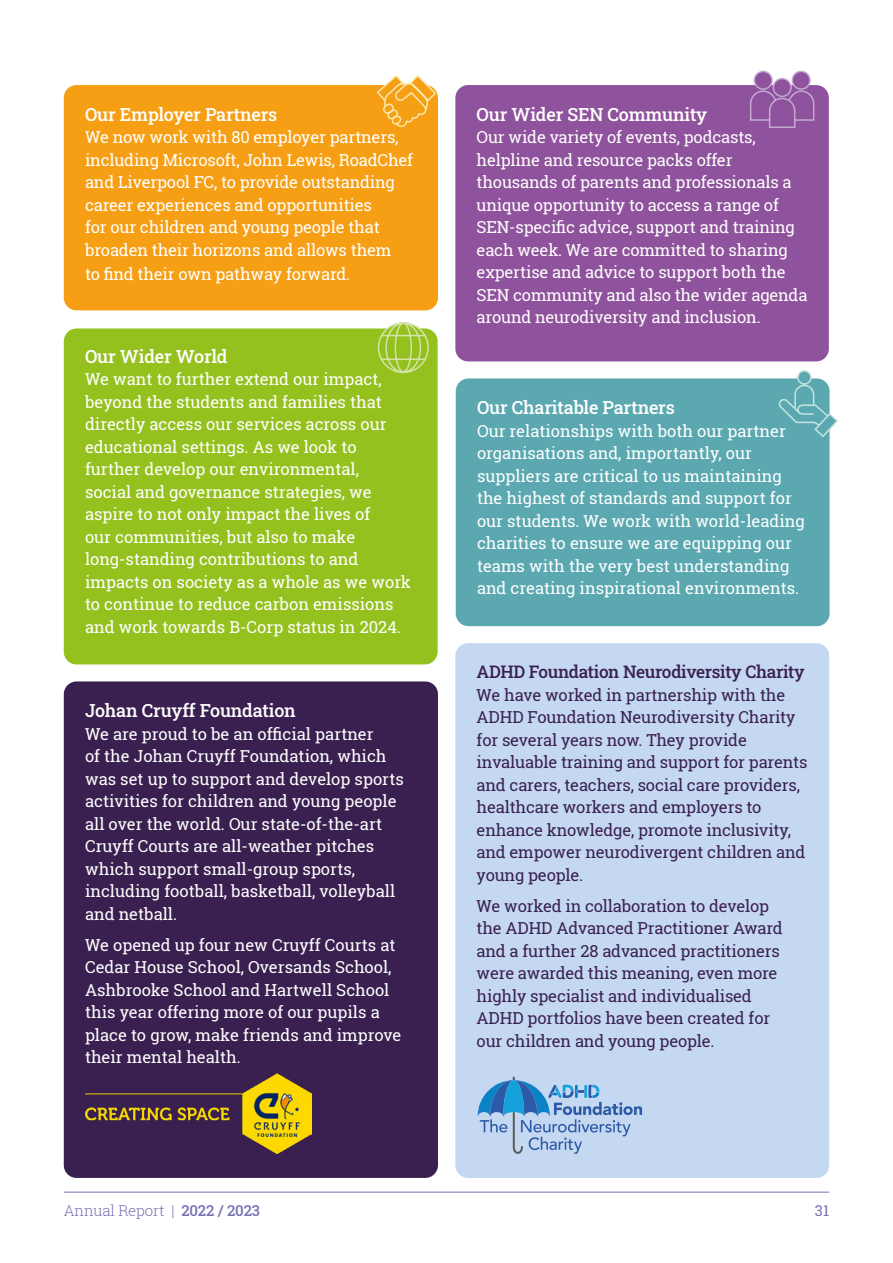
<style>
.page{position:relative;width:893px;height:1263px;background:#fff}
.page>*{position:absolute;margin:0;border:0;box-sizing:border-box;transform-origin:0 0}
.t1{font:500 18px "Roboto Slab";letter-spacing:-.01em;color:#fff}
.t2{font:500 17.25px "Roboto Slab";letter-spacing:-.02em;color:#3a2050}
.t3{font:16.5px/22.5px "Roboto Slab";color:#fff}
.t4{font:16.5px/22.5px "Roboto Slab";letter-spacing:-.01em;color:#3a2050}
.t5{font:300 15px "Roboto Slab";letter-spacing:-.01em;color:#7672b4}
.t6{font:15px "Roboto Slab";color:#7672b4}
.s1{font-weight:500}
</style>
<div class="page">
<hr style="left:64px;top:1192px;width:765px;height:1px;background:#7672b4">
<div style="left:455px;top:85px;width:374px;height:276px;background:#8f529c;border-radius:13px"></div>
<div style="left:456px;top:378px;width:374px;height:248px;background:#5ba8b1;border-radius:13px"></div>
<div style="left:64px;top:328px;width:374px;height:336px;background:#95c11f;border-radius:13px"></div>
<div style="left:64px;top:85px;width:374px;height:225px;background:#f69f14;border-radius:13px"></div>
<div style="left:455px;top:643px;width:374px;height:535px;background:#c4d8f1;border-radius:13px"></div>
<div style="left:64px;top:681px;width:374px;height:497px;background:#3a2050;border-radius:13px"></div>
<svg style="left:478px;top:1076px;width:164px;height:78px"></svg>
<img style="left:86px;top:1074px;width:226px;height:80px">
<svg style="left:777px;top:370px;width:61px;height:68px"></svg>
<svg style="left:376px;top:75px;width:61px;height:52px"></svg>
<svg style="left:750px;top:70px;width:65px;height:58px"></svg>
<svg style="left:377px;top:322px;width:53px;height:52px"></svg>
<p class="t1" style="left:85px;top:102px;width:194px">Our Employer Partners</p>
<p class="t3" style="left:85px;top:126px;width:330px">We now work with 80 employer partners, including Microsoft, John Lewis, RoadChef and Liverpool FC, to provide outstanding career experiences and opportunities<br>for our children and young people that broaden their horizons and allows them</p>
<p class="t3" style="left:85px;top:262px;width:267px">to find their own pathway forward.</p>
<p class="t1" style="left:85px;top:344px;width:144px">Our Wider World</p>
<p class="t3" style="left:85px;top:368px;width:327px">We want to further extend our impact, beyond the students and families that directly access our services across our educational settings. As we look to further develop our environmental,<br>social and governance strategies, we aspire to not only impact the lives of<br>our communities, but also to make long-standing contributions to and impacts on society as a whole as we work to continue to reduce carbon emissions and work towards B-Corp status in 2024.</p>
<p class="t1" style="left:85px;top:698px;width:212px">Johan Cruyff Foundation</p>
<p class="t3" style="left:85px;top:722px;width:320px">We are proud to be an official partner<br>of the Johan Cruyff Foundation, which was set up to support and develop sports activities for children and young people all over the world. Our state-of-the-art Cruyff Courts are all-weather pitches which support small-group sports, including football, basketball, volleyball and netball.</p>
<p class="t3" style="left:85px;top:933px;width:318px">We opened up four new Cruyff Courts at Cedar House School, Oversands School, Ashbrooke School and Hartwell School this year offering more of our pupils a place to grow, make friends and improve their mental health.</p>
<p class="t1" style="left:477px;top:102px;width:232px">Our Wider SEN Community</p>
<p class="t3" style="left:477px;top:126px;width:332px">Our wide variety of events, podcasts, helpline and resource packs offer thousands of parents and professionals a unique opportunity to access a range of SEN-specific advice, support and training each week. We are committed to sharing expertise and advice to support both the SEN community and also the wider agenda around neurodiversity and inclusion.</p>
<p class="t1" style="left:477px;top:395px;width:199px">Our Charitable Partners</p>
<p class="t3" style="left:477px;top:419px;width:329px">Our relationships with both our partner organisations and, importantly, our suppliers are critical to us maintaining the highest of standards and support for our students. We work with world-leading charities to ensure we are equipping our teams with the very best understanding and creating inspirational environments.</p>
<p class="t2" style="left:477px;top:660px;width:329px">ADHD Foundation Neurodiversity Charity</p>
<p class="t4" style="left:477px;top:683px;width:332px">We have worked in partnership with the ADHD Foundation Neurodiversity Charity for several years now. They provide invaluable training and support for parents and carers, teachers, social care providers, healthcare workers and employers to enhance knowledge, promote inclusivity, and empower neurodivergent children and young people.</p>
<p class="t4" style="left:477px;top:894px;width:308px">We worked in collaboration to develop the ADHD Advanced Practitioner Award and a further 28 advanced practitioners were awarded this meaning, even more highly specialist and individualised ADHD portfolios have been created for our children and young people.</p>
<p class="t5" style="left:64px;top:1200px;width:198px">Annual Report | <span class="s1">2022 / 2023</span></p>
<p class="t6" style="left:815px;top:1200px;width:16px">31</p>
</div>
